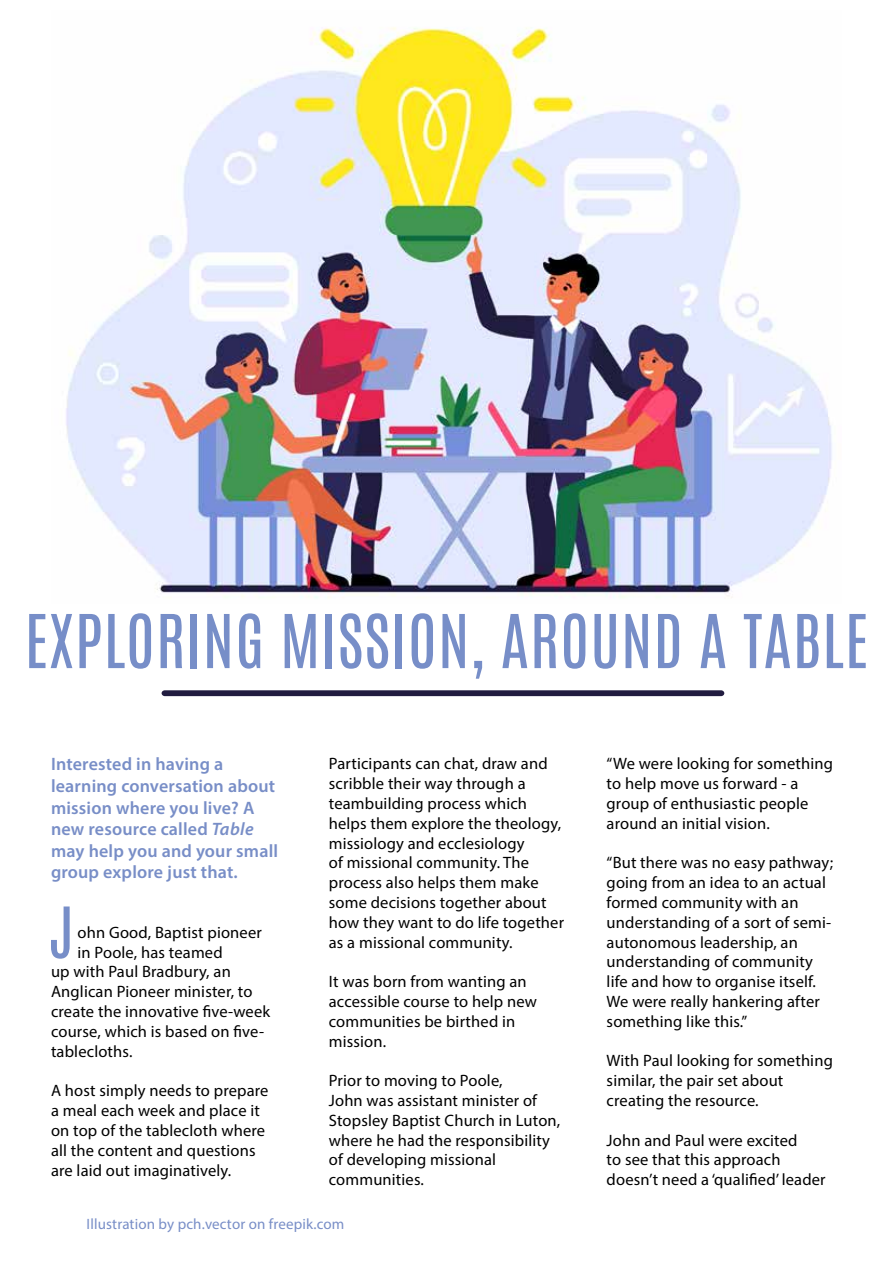
<style>
.page{position:relative;width:893px;height:1263px;background:#fff}
.page>*{position:absolute;margin:0;border:0;box-sizing:border-box;transform-origin:0 0}
.t1{font:63px "Antonio";letter-spacing:.02em;color:#778ec8}
.t2{font:60px "Antonio";color:#778ec8}
.t3{font:600 18px/21.6px "Myriad Pro";letter-spacing:.01em;color:#788ec7}
.t4{font:16.5px/19.8px "Myriad Pro";letter-spacing:.01em;color:#000}
.t5{font:15px "Myriad Pro";letter-spacing:.01em;color:#788ec7}
.s1{font-style:italic}
</style>
<div class="page">
<img style="left:66px;top:27px;width:766px;height:572px">
<div style="left:162px;top:690px;width:562px;height:6px;background:#211c40;border-radius:3px"></div>
<h1 class="t1" style="left:25px;top:596px;width:845px">EXPLORING MISSION, AROUND A TABLE</h1>
<p class="t3" style="left:51px;top:753px;width:229px">Interested in having a learning conversation about mission where you live? A new resource called <span class="s1">Table </span>may help you and your small group explore just that.</p>
<h2 class="t2" style="left:48px;top:890px;width:27px">J</h2>
<p class="t4" style="left:78px;top:922px;width:186px">ohn Good, Baptist pioneer</p>
<p class="t4" style="left:78px;top:942px;width:147px">in Poole, has teamed</p>
<p class="t4" style="left:51px;top:962px;width:181px">up with Paul Bradbury, an</p>
<p class="t4" style="left:51px;top:981px;width:203px">Anglican Pioneer minister, to</p>
<p class="t4" style="left:51px;top:1001px;width:221px">create the innovative five-week</p>
<p class="t4" style="left:51px;top:1021px;width:215px">course, which is based on five-</p>
<p class="t4" style="left:51px;top:1041px;width:83px">tablecloths.</p>
<p class="t4" style="left:51px;top:1080px;width:219px">A host simply needs to prepare a meal each week and place it on top of the tablecloth where all the content and questions are laid out imaginatively.</p>
<p class="t4" style="left:329px;top:754px;width:237px">Participants can chat, draw and scribble their way through a teambuilding process which helps them explore the theology, missiology and ecclesiology<br>of missional community. The process also helps them make some decisions together about how they want to do life together as a missional community.</p>
<p class="t4" style="left:329px;top:971px;width:210px">It was born from wanting an accessible course to help new communities be birthed in mission.</p>
<p class="t4" style="left:329px;top:1070px;width:233px">Prior to moving to Poole,<br>John was assistant minister of<br>Stopsley Baptist Church in Luton, where he had the responsibility of developing missional communities.</p>
<p class="t5" style="left:86px;top:1215px;width:259px">Illustration by pch.vector on freepik.com</p>
<p class="t4" style="left:607px;top:754px;width:228px">“We were looking for something to help move us forward - a group of enthusiastic people around an initial vision.</p>
<p class="t4" style="left:607px;top:853px;width:228px">“But there was no easy pathway; going from an idea to an actual formed community with an understanding of a sort of semi&shy;autonomous leadership, an understanding of community life and how to organise itself.<br>We were really hankering after something like this.”</p>
<p class="t4" style="left:607px;top:1051px;width:228px">With Paul looking for something similar, the pair set about creating the resource.</p>
<p class="t4" style="left:607px;top:1130px;width:220px">John and Paul were excited<br>to see that this approach doesn’t need a ‘qualified’ leader</p>
</div>
